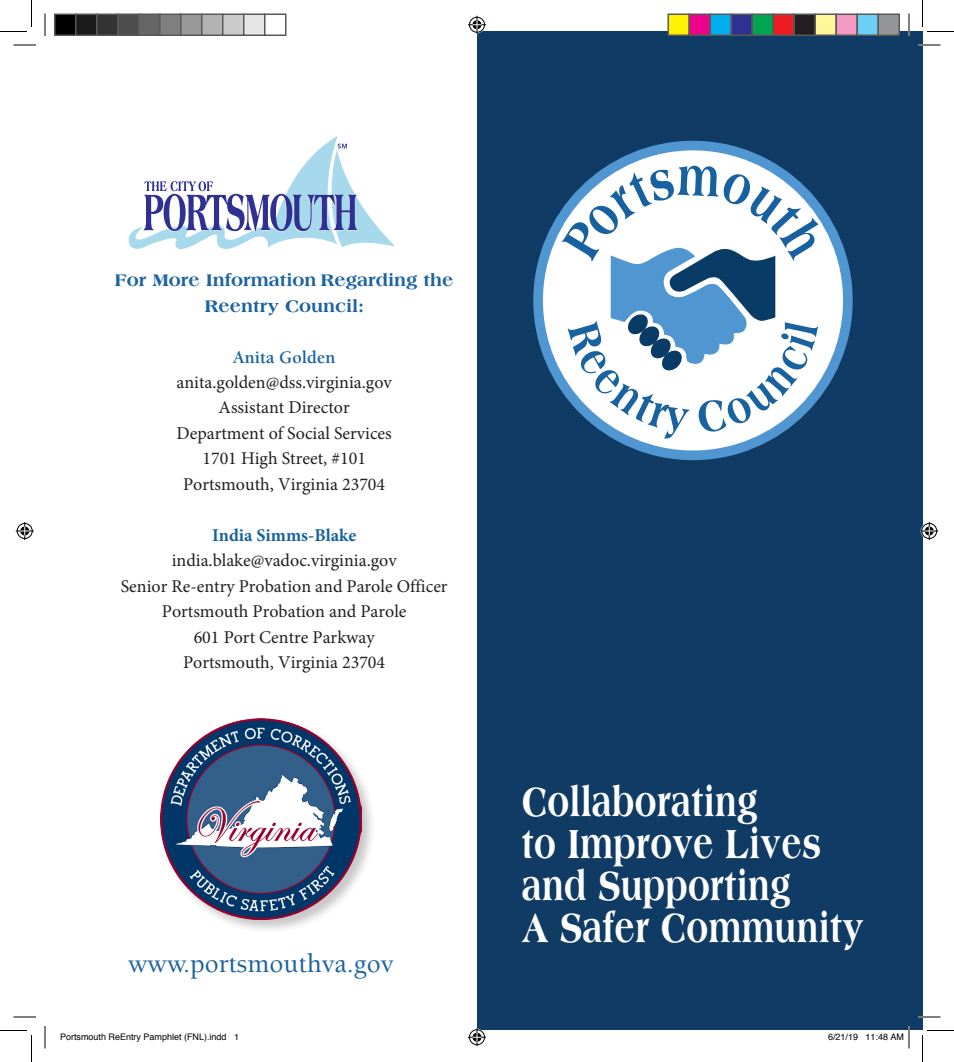
<style>
.page{position:relative;width:954px;height:1062px;background:#fff}
.page>*{position:absolute;margin:0;border:0;box-sizing:border-box;transform-origin:0 0}
.t1{font:800 43.5px "Americana Std";letter-spacing:.01em;color:#fff;scale:.75 1}
.t2{font:500 27px "Berkeley Std";color:#1d62a1}
.t3{font:18px/25.5px "Minion Pro";color:#231f20;text-align:center}
.t4{font:800 18px/25.5px "Americana Std";color:#1d62a1;text-align:center}
.t5{font:9px "Helvetica";color:#000}
.s1{font-family:"Berkeley Std";font-weight:700;color:#1562a2}
.s2{font-weight:700;color:#1562a2}
</style>
<div class="page">
<div style="left:477px;top:32px;width:445px;height:998px;background:#103b65"></div>
<svg style="left:538px;top:146px;width:310px;height:309px;background:#dbe9f5"></svg>
<div style="left:533px;top:141px;width:320px;height:319px;border:10px solid #5096d1;border-radius:50%"></div>
<svg style="left:562px;top:166px;width:257px;height:273px;background:#b0c8dc"></svg>
<div style="left:160px;top:718px;width:216px;height:216px;background:#231f20;opacity:.25"></div>
<img style="left:161px;top:719px;width:200px;height:200px">
<svg style="left:128px;top:136px;width:267px;height:114px"></svg>
<hr style="left:918px;top:44px;width:22px;height:2px;background:#fff">
<hr style="left:918px;top:1016px;width:22px;height:2px;background:#fff">
<hr style="left:908px;top:14px;width:2px;height:22px;background:#fff">
<svg style="left:14px;top:45px;width:22px;height:1px"></svg>
<svg style="left:918px;top:45px;width:22px;height:1px"></svg>
<svg style="left:14px;top:1017px;width:22px;height:1px"></svg>
<svg style="left:918px;top:1017px;width:22px;height:1px"></svg>
<svg style="left:45px;top:14px;width:1px;height:22px"></svg>
<svg style="left:45px;top:1026px;width:1px;height:22px"></svg>
<svg style="left:909px;top:14px;width:1px;height:22px"></svg>
<svg style="left:0;top:0;width:32px;height:32px"></svg>
<svg style="left:0;top:1030px;width:32px;height:32px"></svg>
<svg style="left:922px;top:0;width:32px;height:32px"></svg>
<svg style="left:922px;top:1030px;width:32px;height:32px"></svg>
<svg style="left:468px;top:16px;width:18px;height:18px"></svg>
<svg style="left:468px;top:1028px;width:18px;height:18px"></svg>
<svg style="left:16px;top:522px;width:18px;height:18px"></svg>
<svg style="left:920px;top:522px;width:18px;height:18px"></svg>
<div style="left:55px;top:14px;width:21px;height:21px;background:#000"></div>
<div style="left:54px;top:14px;width:22px;height:22px;border:2px solid #595959"></div>
<div style="left:76px;top:14px;width:21px;height:21px;background:#1a1a1a"></div>
<div style="left:75px;top:14px;width:23px;height:22px;border:2px solid #595959"></div>
<div style="left:97px;top:14px;width:21px;height:21px;background:#333"></div>
<div style="left:96px;top:14px;width:22px;height:22px;border:2px solid #595959"></div>
<div style="left:118px;top:14px;width:21px;height:21px;background:#4d4d4d"></div>
<div style="left:117px;top:14px;width:23px;height:22px;border:2px solid #595959"></div>
<div style="left:139px;top:14px;width:21px;height:21px;background:#666"></div>
<div style="left:138px;top:14px;width:22px;height:22px;border:2px solid #595959"></div>
<div style="left:160px;top:14px;width:21px;height:21px;background:#808080"></div>
<div style="left:159px;top:14px;width:23px;height:22px;border:2px solid #595959"></div>
<div style="left:181px;top:14px;width:21px;height:21px;background:#999"></div>
<div style="left:180px;top:14px;width:22px;height:22px;border:2px solid #595959"></div>
<div style="left:202px;top:14px;width:21px;height:21px;background:#b3b3b3"></div>
<div style="left:201px;top:14px;width:23px;height:22px;border:2px solid #595959"></div>
<div style="left:223px;top:14px;width:21px;height:21px;background:#ccc"></div>
<div style="left:222px;top:14px;width:22px;height:22px;border:2px solid #595959"></div>
<div style="left:244px;top:14px;width:21px;height:21px;background:#e6e6e6"></div>
<div style="left:243px;top:14px;width:23px;height:22px;border:2px solid #595959"></div>
<div style="left:264px;top:14px;width:22px;height:22px;border:2px solid #595959"></div>
<div style="left:668px;top:14px;width:21px;height:21px;background:#fff101"></div>
<div style="left:668px;top:14px;width:22px;height:22px;border:2px solid #595959"></div>
<div style="left:689px;top:14px;width:21px;height:21px;background:#ed028c"></div>
<div style="left:688px;top:14px;width:23px;height:22px;border:2px solid #595959"></div>
<div style="left:710px;top:14px;width:21px;height:21px;background:#00aeef"></div>
<div style="left:710px;top:14px;width:22px;height:22px;border:2px solid #595959"></div>
<div style="left:731px;top:14px;width:21px;height:21px;background:#2e3092"></div>
<div style="left:730px;top:14px;width:23px;height:22px;border:2px solid #595959"></div>
<div style="left:752px;top:14px;width:21px;height:21px;background:#00a54f"></div>
<div style="left:752px;top:14px;width:22px;height:22px;border:2px solid #595959"></div>
<div style="left:773px;top:14px;width:21px;height:21px;background:#ee1d23"></div>
<div style="left:772px;top:14px;width:23px;height:22px;border:2px solid #595959"></div>
<div style="left:794px;top:14px;width:21px;height:21px;background:#231f20"></div>
<div style="left:794px;top:14px;width:22px;height:22px;border:2px solid #595959"></div>
<div style="left:815px;top:14px;width:21px;height:21px;background:#fff79a"></div>
<div style="left:814px;top:14px;width:23px;height:22px;border:2px solid #595959"></div>
<div style="left:836px;top:14px;width:21px;height:21px;background:#f499c2"></div>
<div style="left:836px;top:14px;width:22px;height:22px;border:2px solid #595959"></div>
<div style="left:857px;top:14px;width:21px;height:21px;background:#6bcff6"></div>
<div style="left:856px;top:14px;width:23px;height:22px;border:2px solid #595959"></div>
<div style="left:878px;top:14px;width:21px;height:21px;background:#939598"></div>
<div style="left:878px;top:14px;width:22px;height:22px;border:2px solid #595959"></div>
<svg style="left:908px;top:1026px;width:2px;height:22px"></svg>
<p class="t4" style="left:115px;top:267px;width:340px">For More Information Regarding the<br>Reentry Council:</p>
<p class="t3" style="left:177px;top:344px;width:217px"><span class="s1">Anita Golden </span>anita.golden@dss.virginia.gov<br>Assistant Director<br>Department of Social Services<br>1701 High Street, #101<br>Portsmouth, Virginia 23704</p>
<p class="t3" style="left:121px;top:522px;width:328px"><span class="s2">India Simms-Blake </span>india.blake@vadoc.virginia.gov<br>Senior Re-entry Probation and Parole Officer<br>Portsmouth Probation and Parole<br>601 Port Centre Parkway<br>Portsmouth, Virginia 23704</p>
<p class="t2" style="left:128px;top:949px;width:267px">www.portsmouthva.gov</p>
<p class="t1" style="left:522px;top:776px;width:316px">Collaborating</p>
<p class="t1" style="left:522px;top:818px;width:400px">to Improve Lives</p>
<p class="t1" style="left:522px;top:860px;width:360px">and Supporting</p>
<p class="t1" style="left:522px;top:902px;width:457px">A Safer Community</p>
<p class="t5" style="left:60px;top:1029px;width:181px">Portsmouth ReEntry Pamphlet (FNL).indd 1</p>
<p class="t5" style="left:828px;top:1029px;width:78px">6/21/19 11:48 AM</p>
</div>
